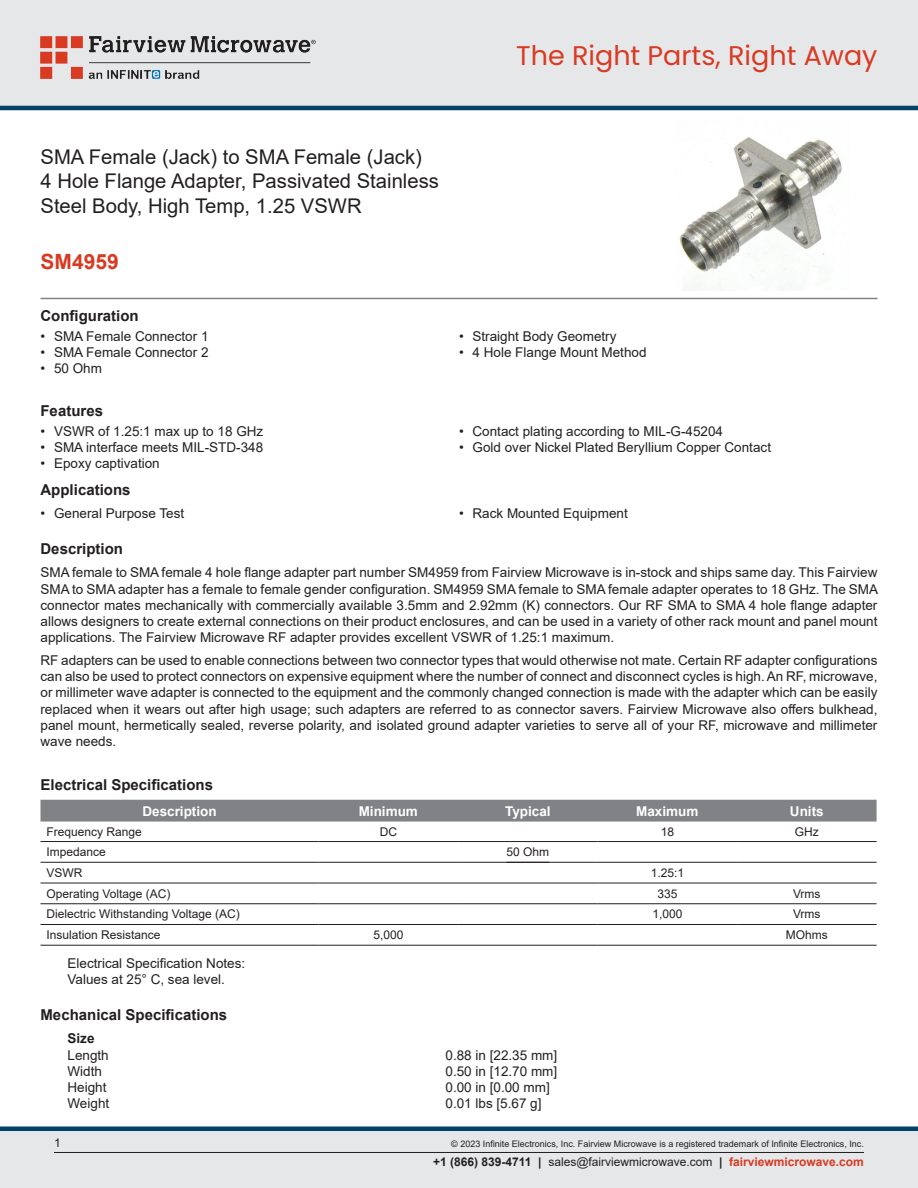
<style>
.page{position:relative;width:918px;height:1188px;background:#fff}
.page>*{position:absolute;margin:0;border:0;box-sizing:border-box;transform-origin:0 0}
.t1{font:27px "Poppins";color:#d83a22}
.Branded_Part_No{font:700 21px "Arial";color:#d83a22}
.Web_Description_Para{font:20.25px/24.3px "Arial";color:#231f20}
.Head1{font:700 15px "Arial";color:#231f20}
.MarketingDescription{font:13.5px/16.2px "Arial";color:#231f20;text-align:justify}
.Specs_Para{font:13.5px "Arial";color:#231f20}
.Specs_Notes_Para{font:13.5px/16.2px "Arial";color:#231f20}
.Table_Header{font:700 13.5px "Arial";color:#fff}
.Head2_after_Head1{font:700 13.5px "Arial";color:#231f20}
.Table_Body_Left{font:12px "Arial";color:#231f20}
.Table_Body{font:12px "Arial";color:#231f20}
.Table-Body{font:12px "Arial";color:#231f20}
.Copyright_disclaimer{font:9px "Arial";color:#231f20}
.s1{font-weight:700}
.s2{font-weight:700;color:#d83a22}
</style>
<div class="page">
<div style="left:0;top:1131px;width:918px;height:57px;background:#e6e7e9"></div>
<div style="left:0;top:1126px;width:918px;height:5px;background:#004268"></div>
<div style="left:0;top:0;width:918px;height:108px;background:#e6e7e9"></div>
<hr style="left:0;top:106px;width:918px;height:4px;background:#004268">
<img style="left:40px;top:36px;width:276px;height:42px">
<hr style="left:54px;top:1152px;width:810px;height:1px;background:#231f20">
<hr style="left:40px;top:298px;width:838px;height:1px;background:#808285">
<img style="left:679px;top:137px;width:163px;height:153px">
<div style="left:40px;top:800px;width:837px;height:22px;background:#808285"></div>
<hr style="left:40px;top:841px;width:279px;height:1px;background:#231f20">
<hr style="left:319px;top:841px;width:139px;height:1px;background:#231f20">
<hr style="left:458px;top:841px;width:140px;height:1px;background:#231f20">
<hr style="left:598px;top:841px;width:139px;height:1px;background:#231f20">
<hr style="left:737px;top:841px;width:140px;height:1px;background:#231f20">
<hr style="left:40px;top:862px;width:279px;height:1px;background:#231f20">
<hr style="left:319px;top:862px;width:139px;height:1px;background:#231f20">
<hr style="left:458px;top:862px;width:140px;height:1px;background:#231f20">
<hr style="left:598px;top:862px;width:139px;height:1px;background:#231f20">
<hr style="left:737px;top:862px;width:140px;height:1px;background:#231f20">
<hr style="left:40px;top:883px;width:279px;height:1px;background:#231f20">
<hr style="left:319px;top:883px;width:139px;height:1px;background:#231f20">
<hr style="left:458px;top:883px;width:140px;height:1px;background:#231f20">
<hr style="left:598px;top:883px;width:139px;height:1px;background:#231f20">
<hr style="left:737px;top:883px;width:140px;height:1px;background:#231f20">
<hr style="left:40px;top:903px;width:279px;height:1px;background:#231f20">
<hr style="left:319px;top:903px;width:139px;height:1px;background:#231f20">
<hr style="left:458px;top:903px;width:140px;height:1px;background:#231f20">
<hr style="left:598px;top:903px;width:139px;height:1px;background:#231f20">
<hr style="left:737px;top:903px;width:140px;height:1px;background:#231f20">
<hr style="left:40px;top:924px;width:279px;height:1px;background:#231f20">
<hr style="left:319px;top:924px;width:139px;height:1px;background:#231f20">
<hr style="left:458px;top:924px;width:140px;height:1px;background:#231f20">
<hr style="left:598px;top:924px;width:139px;height:1px;background:#231f20">
<hr style="left:737px;top:924px;width:140px;height:1px;background:#231f20">
<hr style="left:40px;top:945px;width:279px;height:1px;background:#231f20">
<hr style="left:319px;top:945px;width:139px;height:1px;background:#231f20">
<hr style="left:458px;top:945px;width:140px;height:1px;background:#231f20">
<hr style="left:598px;top:945px;width:139px;height:1px;background:#231f20">
<hr style="left:737px;top:945px;width:140px;height:1px;background:#231f20">
<h1 class="t1" style="left:516px;top:40px;width:363px">The Right Parts, Right Away</h1>
<h1 class="Web_Description_Para" style="left:40px;top:145px;width:400px">SMA Female (Jack) to SMA Female (Jack)<br>4 Hole Flange Adapter, Passivated Stainless<br>Steel Body, High Temp, 1.25 VSWR</h1>
<p class="Branded_Part_No" style="left:40px;top:247px;width:80px">SM4959</p>
<p class="Head1" style="left:40px;top:306px;width:100px">Configuration</p>
<p class="MarketingDescription" style="left:40px;top:328px;width:170px">• SMA Female Connector 1</p>
<p class="MarketingDescription" style="left:40px;top:344px;width:170px">• SMA Female Connector 2</p>
<p class="MarketingDescription" style="left:40px;top:360px;width:63px">• 50 Ohm</p>
<p class="Head1" style="left:40px;top:400px;width:64px">Features</p>
<p class="MarketingDescription" style="left:40px;top:423px;width:224px">• VSWR of 1.25:1 max up to 18 GHz</p>
<p class="MarketingDescription" style="left:40px;top:439px;width:224px">• SMA interface meets MIL-STD-348</p>
<p class="MarketingDescription" style="left:40px;top:455px;width:121px">• Epoxy captivation</p>
<p class="MarketingDescription" style="left:459px;top:328px;width:159px">• Straight Body Geometry</p>
<p class="MarketingDescription" style="left:459px;top:344px;width:189px">• 4 Hole Flange Mount Method</p>
<p class="MarketingDescription" style="left:459px;top:423px;width:266px">• Contact plating according to MIL-G-45204</p>
<p class="MarketingDescription" style="left:459px;top:439px;width:314px">• Gold over Nickel Plated Beryllium Copper Contact</p>
<p class="Head1" style="left:40px;top:479px;width:92px">Applications</p>
<p class="MarketingDescription" style="left:40px;top:505px;width:145px">• General Purpose Test</p>
<p class="MarketingDescription" style="left:459px;top:505px;width:170px">• Rack Mounted Equipment</p>
<p class="Head1" style="left:40px;top:539px;width:84px">Description</p>
<p class="MarketingDescription" style="left:40px;top:564px;width:839px">SMA female to SMA female 4 hole flange adapter part number SM4959 from Fairview Microwave is in-stock and ships same day. This Fairview SMA to SMA adapter has a female to female gender configuration. SM4959 SMA female to SMA female adapter operates to 18 GHz. The SMA connector mates mechanically with commercially available 3.5mm and 2.92mm (K) connectors. Our RF SMA to SMA 4 hole flange adapter allows designers to create external connections on their product enclosures, and can be used in a variety of other rack mount and panel mount applications. The Fairview Microwave RF adapter provides excellent VSWR of 1.25:1 maximum.</p>
<p class="MarketingDescription" style="left:40px;top:652px;width:838px">RF adapters can be used to enable connections between two connector types that would otherwise not mate. Certain RF adapter configurations can also be used to protect connectors on expensive equipment where the number of connect and disconnect cycles is high. An RF, microwave, or millimeter wave adapter is connected to the equipment and the commonly changed connection is made with the adapter which can be easily replaced when it wears out after high usage; such adapters are referred to as connector savers. Fairview Microwave also offers bulkhead, panel mount, hermetically sealed, reverse polarity, and isolated ground adapter varieties to serve all of your RF, microwave and millimeter wave needs.</p>
<p class="Head1" style="left:40px;top:774px;width:174px">Electrical Specifications</p>
<p class="Table_Header" style="left:142px;top:801px;width:76px">Description</p>
<p class="Table_Header" style="left:359px;top:801px;width:61px">Minimum</p>
<p class="Table_Header" style="left:505px;top:801px;width:47px">Typical</p>
<p class="Table_Header" style="left:636px;top:801px;width:64px">Maximum</p>
<p class="Table_Header" style="left:790px;top:801px;width:35px">Units</p>
<p class="Table_Body_Left" style="left:46px;top:823px;width:97px">Frequency Range</p>
<p class="Table_Body" style="left:380px;top:823px;width:19px">DC</p>
<p class="Table_Body" style="left:661px;top:823px;width:15px">18</p>
<p class="Table_Body" style="left:795px;top:823px;width:25px">GHz</p>
<p class="Table_Body_Left" style="left:46px;top:844px;width:61px">Impedance</p>
<p class="Table-Body" style="left:507px;top:844px;width:44px">50 Ohm</p>
<p class="Table_Body_Left" style="left:46px;top:865px;width:37px">VSWR</p>
<p class="Table_Body" style="left:651px;top:865px;width:35px">1.25:1</p>
<p class="Table_Body_Left" style="left:46px;top:885px;width:126px">Operating Voltage (AC)</p>
<p class="Table_Body" style="left:657px;top:885px;width:22px">335</p>
<p class="Table_Body" style="left:793px;top:885px;width:29px">Vrms</p>
<p class="Table_Body_Left" style="left:46px;top:906px;width:195px">Dielectric Withstanding Voltage (AC)</p>
<p class="Table_Body" style="left:652px;top:906px;width:32px">1,000</p>
<p class="Table_Body" style="left:793px;top:906px;width:29px">Vrms</p>
<p class="Table_Body_Left" style="left:46px;top:927px;width:116px">Insulation Resistance</p>
<p class="Table_Body" style="left:373px;top:927px;width:32px">5,000</p>
<p class="Table_Body" style="left:786px;top:927px;width:43px">MOhms</p>
<p class="Specs_Notes_Para" style="left:68px;top:955px;width:179px">Electrical Specification Notes:<br>Values at 25° C, sea level.</p>
<p class="Head1" style="left:40px;top:1005px;width:188px">Mechanical Specifications</p>
<p class="Head2_after_Head1" style="left:68px;top:1029px;width:29px">Size</p>
<p class="Specs_Para" style="left:68px;top:1046px;width:43px">Length</p>
<p class="Specs_Para" style="left:446px;top:1046px;width:113px">0.88 in [22.35 mm]</p>
<p class="Specs_Para" style="left:68px;top:1062px;width:36px">Width</p>
<p class="Specs_Para" style="left:446px;top:1062px;width:113px">0.50 in [12.70 mm]</p>
<p class="Specs_Para" style="left:68px;top:1078px;width:41px">Height</p>
<p class="Specs_Para" style="left:446px;top:1078px;width:106px">0.00 in [0.00 mm]</p>
<p class="Specs_Para" style="left:68px;top:1094px;width:43px">Weight</p>
<p class="Specs_Para" style="left:446px;top:1094px;width:98px">0.01 lbs [5.67 g]</p>
<p class="Table_Body_Left" style="left:54px;top:1135px;width:8px">1</p>
<p class="Copyright_disclaimer" style="left:451px;top:1138px;width:414px">© 2023 Infinite Electronics, Inc. Fairview Microwave is a registered trademark of Infinite Electronics, Inc.</p>
<p class="Table_Body_Left" style="left:433px;top:1153px;width:432px"><span class="s1">+1 (866) 839-4711 |</span> sales@fairviewmicrowave.com <span class="s1">|</span> <span class="s2">fairviewmicrowave.com</span></p>
</div>
